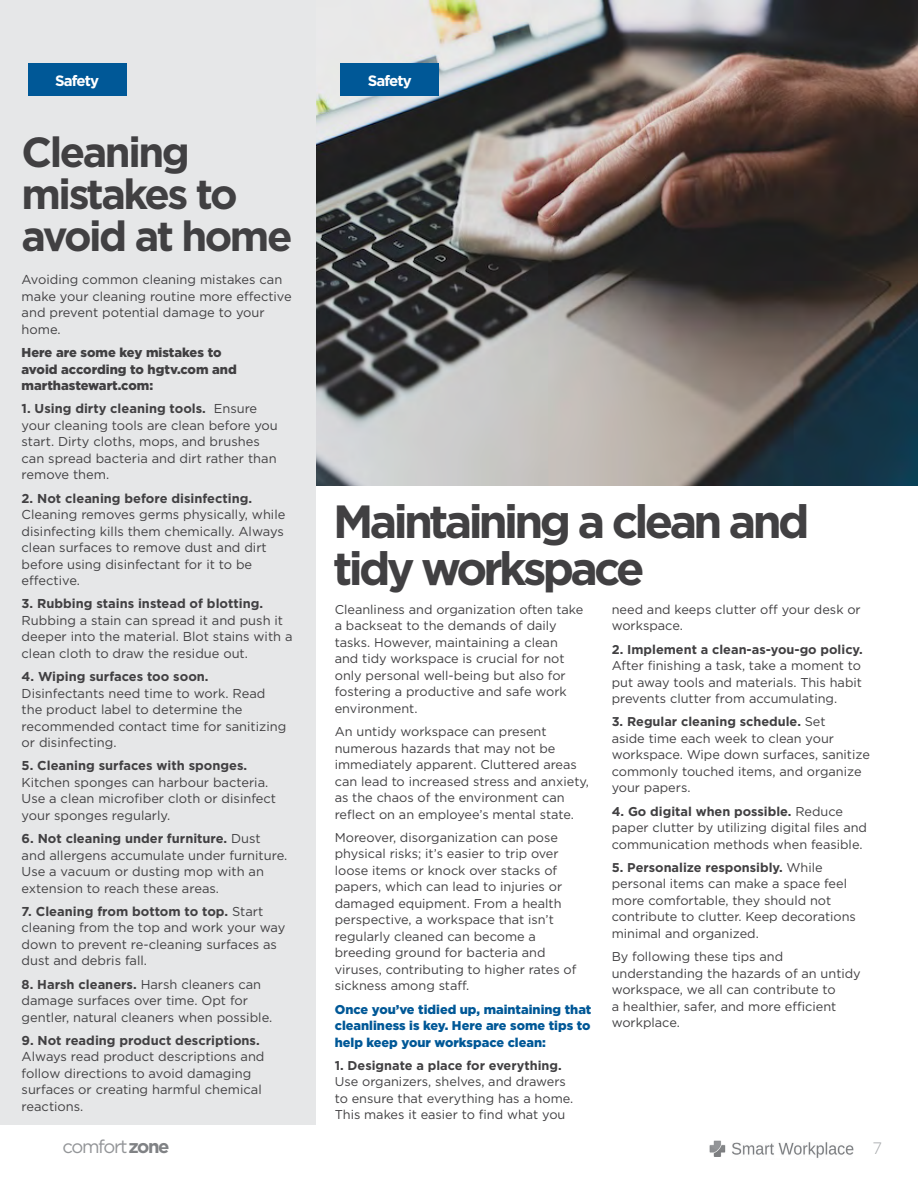
<style>
.page{position:relative;width:918px;height:1188px;background:#fff}
.page>*{position:absolute;margin:0;border:0;box-sizing:border-box;transform-origin:0 0}
.t1{font:700 46.5px/46.5px "Gotham";letter-spacing:-.08em;color:#414042}
.t2{font:700 42px/42px "Gotham";letter-spacing:-.06em;color:#414042}
.t3{font:18.45px "Gotham";letter-spacing:-.075em;color:#939598}
.t4{font:300 16.5px "Gotham";color:#a7a9ac}
.t5{font:700 15px "Gotham";letter-spacing:-.06em;color:#fff}
.t6{font:12.9px/16.5px "Gotham";color:#414042}
.t7{font:700 12.9px "Gotham";color:#414042}
.t8{font:900 12.9px/16.5px "Gotham";color:#414042}
.t9{font:12.75px/16.5px "Gotham";color:#414042}
.t10{font:900 12.75px/16.5px "Gotham";color:#005897;text-align:justify}
.t11{font:700 12.75px "Gotham";color:#414042}
.s1{font-weight:700}
.s2{font-weight:700;color:#808285}
</style>
<div class="page">
<img style="left:709px;top:1141px;width:145px;height:17px">
<img style="left:315px;top:0;width:603px;height:486px">
<div style="left:0;top:0;width:315px;height:1124px;background:#e6e7e8"></div>
<div style="left:28px;top:64px;width:98px;height:32px;background:#005897"></div>
<div style="left:341px;top:64px;width:98px;height:32px;background:#005897"></div>
<p class="t5" style="left:55px;top:71px;width:45px">Safety</p>
<p class="t5" style="left:368px;top:71px;width:45px">Safety</p>
<h2 class="t2" style="left:22px;top:131px;width:272px">Cleaning mistakes to avoid at home</h2>
<p class="t6" style="left:22px;top:271px;width:272px">Avoiding common cleaning mistakes can make your cleaning routine more effective and prevent potential damage to your home.</p>
<p class="t8" style="left:22px;top:344px;width:217px">Here are some key mistakes to avoid according to hgtv.com and marthastewart.com:</p>
<p class="t6" style="left:22px;top:400px;width:258px"><span class="s1">1. Using dirty cleaning tools.</span> Ensure your cleaning tools are clean before you start. Dirty cloths, mops, and brushes can spread bacteria and dirt rather than remove them.</p>
<p class="t7" style="left:22px;top:490px;width:232px">2. Not cleaning before disinfecting.</p>
<p class="t6" style="left:22px;top:506px;width:265px">Cleaning removes germs physically, while disinfecting kills them chemically. Always clean surfaces to remove dust and dirt before using disinfectant for it to be effective.</p>
<p class="t7" style="left:22px;top:595px;width:243px">3. Rubbing stains instead of blotting.</p>
<p class="t6" style="left:22px;top:612px;width:272px">Rubbing a stain can spread it and push it deeper into the material. Blot stains with a clean cloth to draw the residue out.</p>
<p class="t7" style="left:22px;top:668px;width:189px">4. Wiping surfaces too soon.</p>
<p class="t6" style="left:22px;top:685px;width:266px">Disinfectants need time to work. Read the product label to determine the recommended contact time for sanitizing or disinfecting.</p>
<p class="t7" style="left:22px;top:757px;width:227px">5. Cleaning surfaces with sponges.</p>
<p class="t6" style="left:22px;top:774px;width:256px">Kitchen sponges can harbour bacteria.<br>Use a clean microfiber cloth or disinfect your sponges regularly.</p>
<p class="t6" style="left:22px;top:830px;width:267px"><span class="s1">6. Not cleaning under furniture.</span> Dust and allergens accumulate under furniture.<br>Use a vacuum or dusting mop with an extension to reach these areas.</p>
<p class="t6" style="left:22px;top:903px;width:265px"><span class="s1">7. Cleaning from bottom to top.</span> Start cleaning from the top and work your way down to prevent re-cleaning surfaces as dust and debris fall.</p>
<p class="t6" style="left:22px;top:975px;width:252px"><span class="s1">8. Harsh cleaners.</span> Harsh cleaners can damage surfaces over time. Opt for gentler, natural cleaners when possible.</p>
<p class="t7" style="left:22px;top:1032px;width:240px">9. Not reading product descriptions.</p>
<p class="t6" style="left:22px;top:1048px;width:244px">Always read product descriptions and follow directions to avoid damaging surfaces or creating harmful chemical reactions.</p>
<h1 class="t1" style="left:333px;top:498px;width:478px">Maintaining a clean and tidy workspace</h1>
<p class="t9" style="left:335px;top:601px;width:250px">Cleanliness and organization often take a backseat to the demands of daily tasks. However, maintaining a clean and tidy workspace is crucial for not only personal well-being but also for fostering a productive and safe work environment.</p>
<p class="t9" style="left:335px;top:723px;width:256px">An untidy workspace can present numerous hazards that may not be immediately apparent. Cluttered areas can lead to increased stress and anxiety, as the chaos of the environment can reflect on an employee’s mental state.</p>
<p class="t9" style="left:335px;top:829px;width:243px">Moreover, disorganization can pose physical risks; it’s easier to trip over loose items or knock over stacks of papers, which can lead to injuries or damaged equipment. From a health perspective, a workspace that isn’t regularly cleaned can become a breeding ground for bacteria and viruses, contributing to higher rates of sickness among staff.</p>
<p class="t10" style="left:335px;top:1001px;width:258px">Once you’ve tidied up, maintaining that cleanliness is key. Here are some tips to help keep your workspace clean:</p>
<p class="t11" style="left:335px;top:1057px;width:228px">1. Designate a place for everything.</p>
<p class="t9" style="left:335px;top:1073px;width:240px">Use organizers, shelves, and drawers to ensure that everything has a home.<br>This makes it easier to find what you</p>
<p class="t9" style="left:612px;top:601px;width:251px">need and keeps clutter off your desk or workspace.</p>
<p class="t11" style="left:612px;top:641px;width:253px">2. Implement a clean-as-you-go policy.</p>
<p class="t9" style="left:612px;top:657px;width:252px;text-align:justify">After finishing a task, take a moment to put away tools and materials. This habit prevents clutter from accumulating.</p>
<p class="t9" style="left:612px;top:713px;width:260px"><span class="s1">3. Regular cleaning schedule.</span> Set<br>aside time each week to clean your workspace. Wipe down surfaces, sanitize commonly touched items, and organize your papers.</p>
<p class="t9" style="left:612px;top:803px;width:257px"><span class="s1">4. Go digital when possible.</span> Reduce paper clutter by utilizing digital files and communication methods when feasible.</p>
<p class="t9" style="left:612px;top:859px;width:246px"><span class="s1">5. Personalize responsibly.</span> While personal items can make a space feel more comfortable, they should not contribute to clutter. Keep decorations minimal and organized.</p>
<p class="t9" style="left:612px;top:948px;width:251px">By following these tips and understanding the hazards of an untidy workspace, we all can contribute to<br>a healthier, safer, and more efficient workplace.</p>
<h3 class="t3" style="left:63px;top:1135px;width:108px">comfort<span class="s2">zone</span></h3>
<p class="t4" style="left:873px;top:1137px;width:11px">7</p>
</div>
